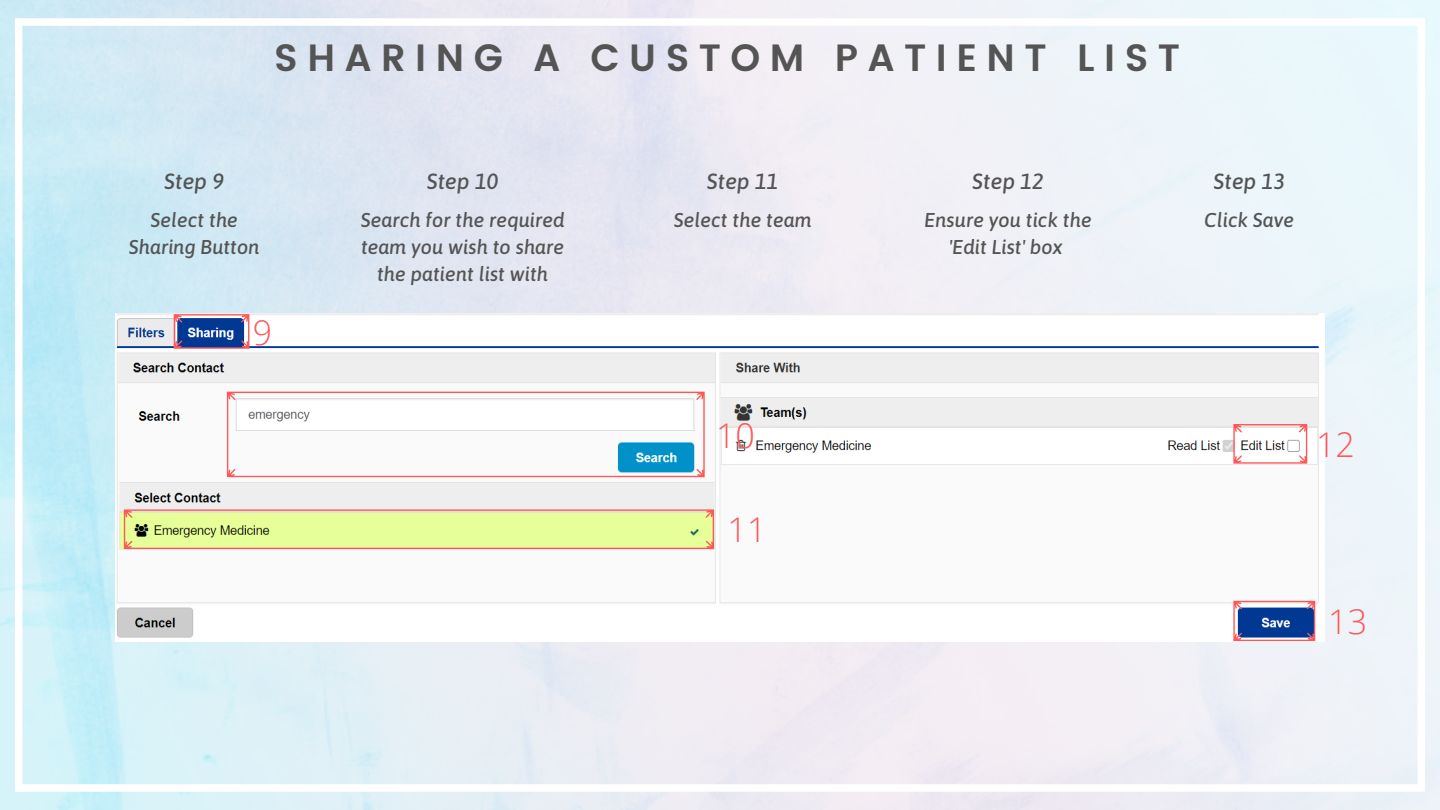
<style>
.page{position:relative;width:1440px;height:810px;background:#fff}
.page>*{position:absolute;margin:0;border:0;box-sizing:border-box;transform-origin:0 0}
.t1{font:600 38px "Poppins";letter-spacing:.25em;color:#545454}
.t2{font:300 34px "Open Sans";color:#ff5757}
.t3{font:italic 500 22px "Asap";color:#545454}
.t4{font:italic 500 20px/27px "Asap";color:#545454;text-align:center}
</style>
<div class="page">
<img style="left:116px;top:313px;width:1203px;height:328px">
<svg style="left:174px;top:314px;width:75px;height:35px;background:#5965a0"></svg>
<svg style="left:227px;top:392px;width:478px;height:85px"></svg>
<svg style="left:1233px;top:424px;width:74px;height:40px"></svg>
<svg style="left:1233px;top:601px;width:82px;height:40px;background:#5969a4"></svg>
<svg style="left:124px;top:509px;width:590px;height:40px;background:#e3ec95"></svg>
<p class="t1" style="left:274px;top:36px;width:907px">SHARING A CUSTOM PATIENT LIST</p>
<p class="t3" style="left:164px;top:168px;width:61px">Step 9</p>
<p class="t4" style="left:129px;top:206px;width:132px">Select the<br>Sharing Button</p>
<p class="t2" style="left:253px;top:308px;width:21px">9</p>
<p class="t3" style="left:427px;top:168px;width:73px">Step 10</p>
<p class="t4" style="left:361px;top:206px;width:205px">Search for the required team you wish to share the patient list with</p>
<p class="t3" style="left:707px;top:168px;width:73px">Step 11</p>
<p class="t4" style="left:674px;top:206px;width:139px">Select the team</p>
<p class="t2" style="left:716px;top:411px;width:40px">10</p>
<p class="t2" style="left:728px;top:506px;width:40px">11</p>
<p class="t3" style="left:972px;top:168px;width:73px">Step 12</p>
<p class="t4" style="left:925px;top:206px;width:169px">Ensure you tick the 'Edit List' box</p>
<p class="t3" style="left:1214px;top:168px;width:73px">Step 13</p>
<p class="t4" style="left:1204px;top:206px;width:91px">Click Save</p>
<p class="t2" style="left:1316px;top:421px;width:40px">12</p>
<p class="t2" style="left:1328px;top:598px;width:40px">13</p>
</div>
